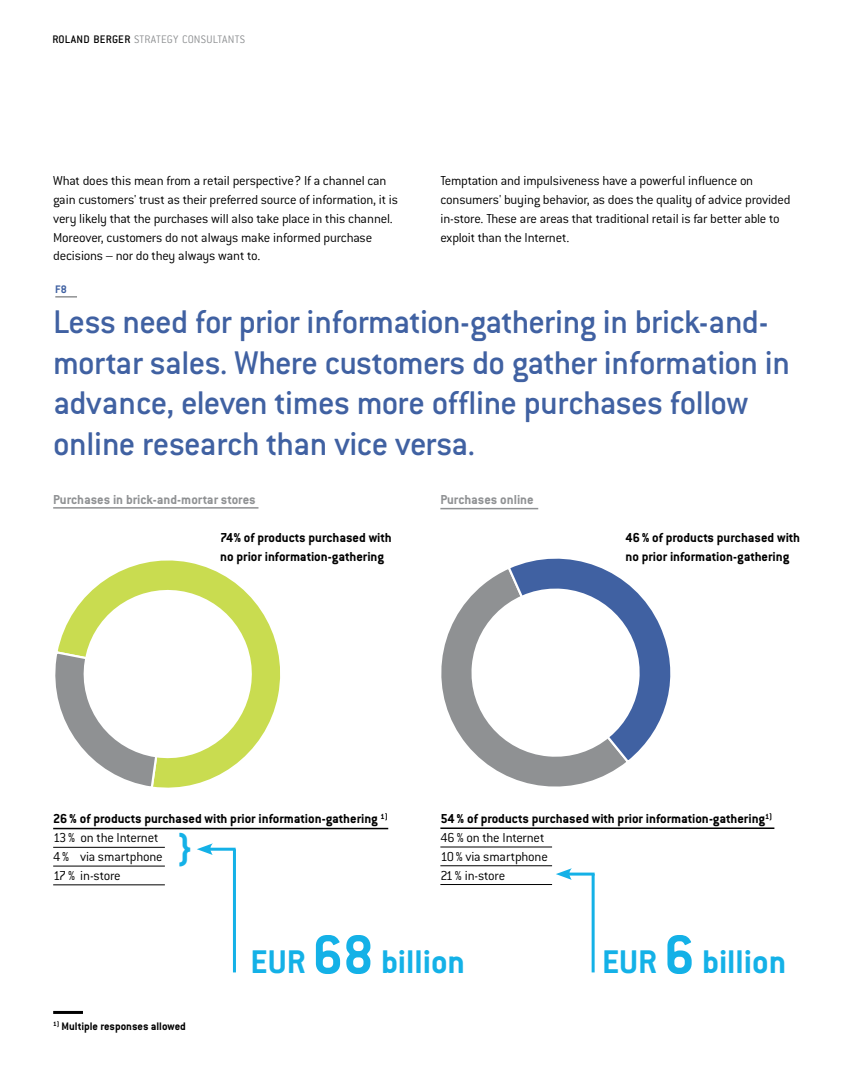
<style>
.page{position:relative;width:851px;height:1085px;background:#fff}
.page>*{position:absolute;margin:0;border:0;box-sizing:border-box;transform-origin:0 0}
.t1{font:700 37.5px "Conduit ITC";color:#14b1e7}
.t2{font:500 36px/40.5px "Conduit ITC";letter-spacing:-.015em;color:#4061a2}
.t3{font:700 36px "Conduit ITC";color:#14b1e7}
.t4{font:300 14.25px/18.8px "Conduit ITC";letter-spacing:-.015em;color:#000}
.t5{font:700 14.25px/18.8px "Conduit ITC";color:#000}
.t6{font:700 14.25px "Conduit ITC";color:#8f9193}
.t7{font:300 12px "Conduit ITC";letter-spacing:.015em;color:#8f9193}
.t8{font:700 12px "Conduit ITC";color:#000}
.t9{font:700 12px "Conduit ITC";color:#4061a2}
.s1{font-weight:500;color:#000}
.s2{font-weight:300}
.s3{font-size:60px}
</style>
<div class="page">
<svg style="left:55px;top:296px;width:22px;height:1px"></svg>
<hr style="left:53px;top:827px;width:335px;height:2px;background:#000">
<hr style="left:53px;top:846px;width:112px;height:1px;background:#000">
<hr style="left:53px;top:865px;width:112px;height:1px;background:#000">
<hr style="left:53px;top:884px;width:112px;height:1px;background:#000">
<hr style="left:440px;top:827px;width:334px;height:1px;background:#000">
<hr style="left:440px;top:846px;width:112px;height:1px;background:#000">
<hr style="left:440px;top:865px;width:112px;height:1px;background:#000">
<hr style="left:440px;top:884px;width:112px;height:1px;background:#000">
<hr style="left:566px;top:872px;width:28px;height:3px;background:#14b1e7">
<svg style="left:556px;top:868px;width:15px;height:11px"></svg>
<hr style="left:53px;top:507px;width:205px;height:1px;background:#8f9193">
<hr style="left:440px;top:508px;width:98px;height:1px;background:#8f9193">
<hr style="left:207px;top:847px;width:28px;height:3px;background:#14b1e7">
<svg style="left:197px;top:843px;width:16px;height:11px"></svg>
<hr style="left:233px;top:849px;width:3px;height:123px;background:#14b1e7">
<hr style="left:591px;top:873px;width:3px;height:99px;background:#14b1e7">
<hr style="left:53px;top:1010px;width:30px;height:3px;background:#000">
<svg style="left:441px;top:570px;width:183px;height:217px"></svg>
<svg style="left:506px;top:558px;width:165px;height:206px"></svg>
<svg style="left:107px;top:560px;width:174px;height:175px"></svg>
<svg style="left:55px;top:579px;width:207px;height:209px"></svg>
<svg style="left:467px;top:584px;width:176px;height:176px"></svg>
<p class="t7" style="left:52px;top:33px;width:193px"><span class="s1">Roland Berger</span> Strategy Consultants</p>
<p class="t4" style="left:53px;top:171px;width:346px">What does this mean from a retail perspective? If a channel can gain customers' trust as their preferred source of information, it is very likely that the purchases will also take place in this channel.<br>Moreover, customers do not always make informed purchase decisions – nor do they always want to.</p>
<p class="t4" style="left:440px;top:171px;width:351px">Temptation and impulsiveness have a powerful influence on consumers' buying behavior, as does the quality of advice provided in-store. These are areas that traditional retail is far better able to exploit than the Internet.</p>
<p class="t9" style="left:55px;top:282px;width:13px">F8</p>
<h2 class="t2" style="left:53px;top:301px;width:738px">Less need for prior information-gathering in brick-and&shy;mortar sales. Where customers do gather information in advance, eleven times more offline purchases follow online research than vice versa.</h2>
<p class="t6" style="left:53px;top:491px;width:204px">Purchases in brick-and-mortar stores</p>
<p class="t5" style="left:220px;top:527px;width:173px">74% of products purchased with no prior information-gathering</p>
<p class="t6" style="left:440px;top:491px;width:95px">Purchases online</p>
<p class="t5" style="left:625px;top:527px;width:176px">46% of products purchased with no prior information-gathering</p>
<p class="t5" style="left:53px;top:809px;width:336px">26% of products purchased with prior information-gathering <sup>1)<br></sup><span class="s2">13% on the Internet<br>4% via smartphone<br>17% in-store</span></p>
<p class="t5" style="left:440px;top:809px;width:333px">54% of products purchased with prior information-gathering<sup>1)<br></sup><span class="s2">46% on the Internet<br>10% via smartphone<br>21% in-store</span></p>
<h1 class="t1" style="left:176px;top:826px;width:16px">}</h1>
<p class="t8" style="left:53px;top:1018px;width:134px"><sup>1)</sup> Multiple responses allowed</p>
<h2 class="t3" style="left:250px;top:940px;width:216px">EUR <span class="s3">68</span> billion</h2>
<h2 class="t3" style="left:602px;top:940px;width:186px">EUR <span class="s3">6</span> billion</h2>
</div>
